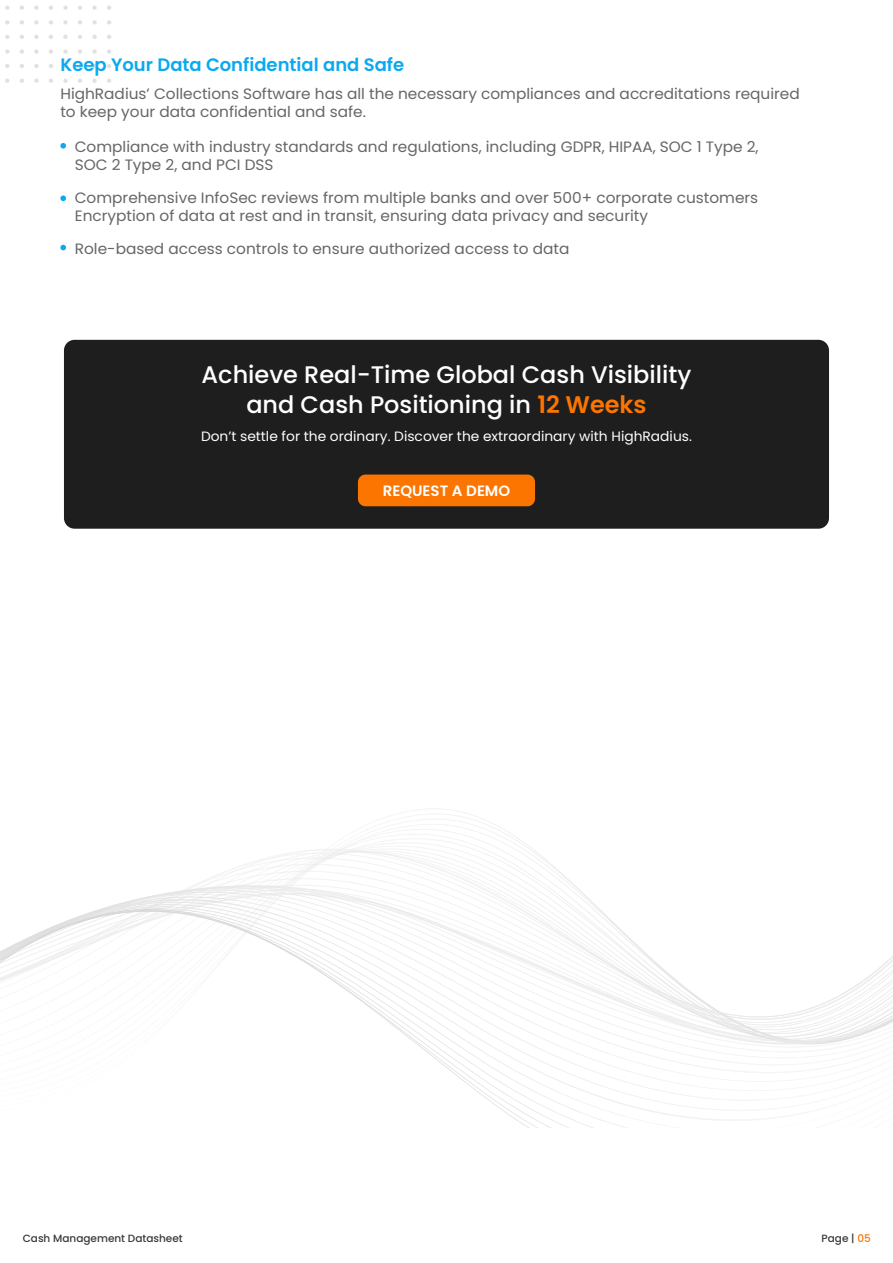
<style>
.page{position:relative;width:893px;height:1263px;background:#fff}
.page>*{position:absolute;margin:0;border:0;box-sizing:border-box;transform-origin:0 0}
.t1{font:500 24px/30px "Poppins";color:#fff;text-align:center}
.t2{font:600 18px "Poppins";color:#0ba9ef}
.t3{font:15px/18px "Poppins";color:#666}
.t4{font:600 15px "Poppins";color:#fff}
.t5{font:13.5px "Poppins";color:#fff}
.t6{font:500 10.5px "Poppins";color:#393939}
.s1{font-weight:600;color:#fc7500}
.s2{color:#fc7500}
</style>
<div class="page">
<svg style="left:5px;top:6px;width:106px;height:77px"></svg>
<svg style="left:60px;top:143px;width:6px;height:6px"></svg>
<svg style="left:60px;top:195px;width:6px;height:6px"></svg>
<div style="left:64px;top:340px;width:765px;height:189px;background:#1e1e1e;border-radius:11px"></div>
<div style="left:358px;top:475px;width:177px;height:31px;background:#fc7500;border-radius:8px"></div>
<svg style="left:60px;top:245px;width:6px;height:5px"></svg>
<svg style="left:0;top:909px;width:893px;height:219px"></svg>
<p class="t2" style="left:60px;top:55px;width:345px">Keep Your Data Confidential and Safe</p>
<p class="t3" style="left:60px;top:85px;width:741px">HighRadius’ Collections Software has all the necessary compliances and accreditations required to keep your data confidential and safe.</p>
<p class="t3" style="left:75px;top:138px;width:685px">Compliance with industry standards and regulations, including GDPR, HIPAA, SOC 1 Type 2,<br>SOC 2 Type 2, and PCI DSS</p>
<p class="t3" style="left:75px;top:189px;width:685px">Comprehensive InfoSec reviews from multiple banks and over 500+ corporate customers<br>Encryption of data at rest and in transit, ensuring data privacy and security</p>
<p class="t3" style="left:75px;top:240px;width:496px">Role-based access controls to ensure authorized access to data</p>
<h1 class="t1" style="left:202px;top:359px;width:491px">Achieve Real-Time Global Cash Visibility and Cash Positioning in <span class="s1">12 Weeks</span></h1>
<p class="t5" style="left:201px;top:429px;width:492px">Don’t settle for the ordinary. Discover the extraordinary with HighRadius.</p>
<p class="t4" style="left:383px;top:482px;width:129px">REQUEST A DEMO</p>
<p class="t6" style="left:23px;top:1232px;width:162px">Cash Management Datasheet</p>
<p class="t6" style="left:821px;top:1232px;width:51px">Page | <span class="s2">05</span></p>
</div>
